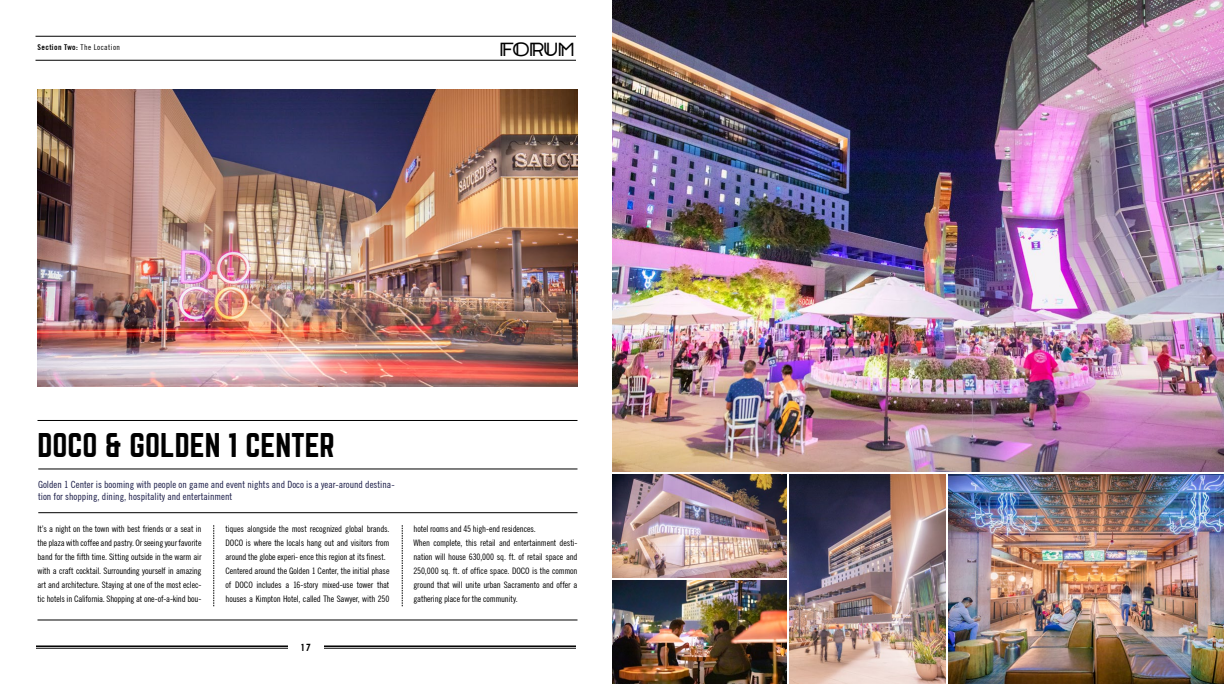
<style>
.page{position:relative;width:1224px;height:684px;background:#fff}
.page>*{position:absolute;margin:0;border:0;box-sizing:border-box;transform-origin:0 0}
.t1{font:30px "Norwester";color:#000}
.t2{font:19px "Intenci Demo";color:#000}
.t3{font:condensed 10px/12px "Trade Gothic No.18";color:#191b47}
.t4{font:condensed 9px/14px "Trade Gothic No.18";letter-spacing:-.02em;color:#000}
.t5{font:9px "Norwester";color:#000}
.t6{font:700 condensed 8px "Trade Gothic No.20";letter-spacing:.05em;color:#000}
.s1{font-family:"Trade Gothic No.18";font-weight:400}
</style>
<div class="page">
<hr style="left:38px;top:469px;width:539px;height:1px;background:#000">
<hr style="left:38px;top:512px;width:539px;height:1px;background:#000">
<hr style="left:38px;top:420px;width:540px;height:1px;background:#000">
<img style="left:38px;top:90px;width:540px;height:297px">
<img style="left:790px;top:475px;width:156px;height:209px">
<img style="left:612px;top:475px;width:174px;height:103px">
<img style="left:613px;top:581px;width:173px;height:103px">
<img style="left:948px;top:475px;width:276px;height:209px">
<img style="left:612px;top:0;width:612px;height:472px">
<hr style="left:38px;top:620px;width:540px;height:1px;background:#000">
<svg style="left:214px;top:525px;width:1px;height:81px"></svg>
<svg style="left:402px;top:525px;width:1px;height:81px"></svg>
<hr style="left:36px;top:645px;width:252px;height:2px;background:#000">
<hr style="left:36px;top:648px;width:252px;height:1px;background:#000">
<hr style="left:324px;top:645px;width:252px;height:2px;background:#000">
<hr style="left:324px;top:648px;width:252px;height:1px;background:#000">
<hr style="left:36px;top:60px;width:540px;height:1px;background:#000">
<hr style="left:36px;top:36px;width:540px;height:1px;background:#000">
<p class="t6" style="left:38px;top:43px;width:84px">Section Two: <span class="s1">The Location</span></p>
<h2 class="t2" style="left:500px;top:41px;width:76px">FORUM</h2>
<h1 class="t1" style="left:38px;top:430px;width:299px">DOCO &amp; GOLDEN 1 CENTER</h1>
<p class="t3" style="left:38px;top:479px;width:358px">Golden 1 Center is booming with people on game and event nights and Doco is a year-around destina&shy;tion for shopping, dining, hospitality and entertainment</p>
<p class="t4" style="left:38px;top:521px;width:166px;text-align:justify">It’s a night on the town with best friends or a seat in the plaza with coffee and pastry. Or seeing your favorite band for the fifth time. Sitting outside in the warm air with a craft cocktail. Surrounding yourself in amazing art and architecture. Staying at one of the most eclec&shy;tic hotels in California. Shopping at one-of-a-kind bou-</p>
<p class="t4" style="left:226px;top:521px;width:166px">tiques alongside the most recognized global brands.<br>DOCO is where the locals hang out and visitors from around the globe experi- ence this region at its finest.<br>Centered around the Golden 1 Center, the initial phase of DOCO includes a 16-story mixed-use tower that houses a Kimpton Hotel, called The Sawyer, with 250</p>
<p class="t4" style="left:414px;top:521px;width:166px">hotel rooms and 45 high-end residences.<br>When complete, this retail and entertainment desti&shy;nation will house 630,000 sq. ft. of retail space and 250,000 sq. ft. of office space. DOCO is the common ground that will unite urban Sacramento and offer a gathering place for the community.</p>
<p class="t5" style="left:301px;top:643px;width:11px">17</p>
</div>
